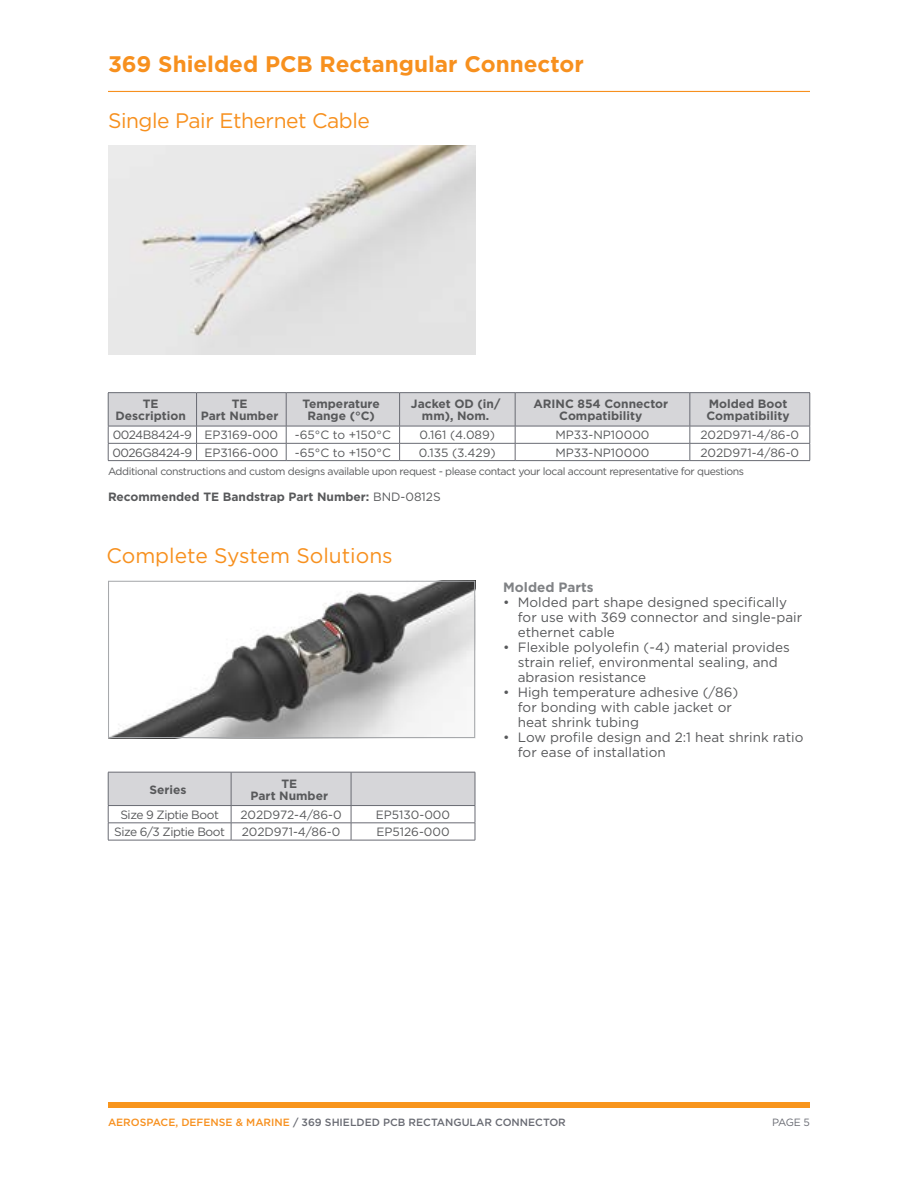
<style>
.page{position:relative;width:918px;height:1188px;background:#fff}
.page>*{position:absolute;margin:0;border:0;box-sizing:border-box;transform-origin:0 0}
.t1{font:700 22.5px "Gotham";color:#f7901e}
.t2{font:21px "Gotham";letter-spacing:-.02em;color:#f7901e}
.t3{font:21px "Gotham";color:#f7901e}
.t4{font:13.5px/15px "Gotham";color:#58595b}
.t5{font:700 13.5px "Gotham";color:#808285}
.t6{font:700 12px/12px "Gotham";color:#58595b;text-align:center}
.t7{font:12px "Gotham";color:#58595b}
.t8{font:12px "Gotham";letter-spacing:-.04em;color:#58595b}
.t9{font:10.5px "Gotham";letter-spacing:-.04em;color:#58595b}
.t10{font:500 10.5px "Gotham";color:#696b73}
.t11{font:10.5px "Gotham";color:#696b73}
.s1{font-weight:400}
.s2{color:#f7901e}
</style>
<div class="page">
<hr style="left:108px;top:91px;width:702px;height:1px;background:#f7901e">
<hr style="left:108px;top:840px;width:123px;height:1px;background:#696b73">
<hr style="left:231px;top:840px;width:120px;height:1px;background:#696b73">
<hr style="left:351px;top:840px;width:124px;height:1px;background:#696b73">
<svg style="left:108px;top:772px;width:368px;height:68px"></svg>
<hr style="left:108px;top:823px;width:123px;height:1px;background:#696b73">
<hr style="left:231px;top:823px;width:120px;height:1px;background:#696b73">
<hr style="left:351px;top:823px;width:124px;height:1px;background:#696b73">
<hr style="left:108px;top:392px;width:89px;height:1px;background:#696b73">
<hr style="left:197px;top:392px;width:89px;height:1px;background:#696b73">
<hr style="left:286px;top:392px;width:114px;height:1px;background:#696b73">
<hr style="left:400px;top:392px;width:115px;height:1px;background:#696b73">
<hr style="left:515px;top:392px;width:175px;height:1px;background:#696b73">
<hr style="left:690px;top:392px;width:120px;height:1px;background:#696b73">
<hr style="left:108px;top:460px;width:89px;height:1px;background:#696b73">
<hr style="left:197px;top:460px;width:89px;height:1px;background:#696b73">
<hr style="left:286px;top:460px;width:114px;height:1px;background:#696b73">
<hr style="left:400px;top:460px;width:115px;height:1px;background:#696b73">
<hr style="left:515px;top:460px;width:175px;height:1px;background:#696b73">
<hr style="left:690px;top:460px;width:120px;height:1px;background:#696b73">
<svg style="left:108px;top:393px;width:703px;height:67px"></svg>
<hr style="left:108px;top:443px;width:89px;height:1px;background:#696b73">
<hr style="left:197px;top:443px;width:89px;height:1px;background:#696b73">
<hr style="left:286px;top:443px;width:114px;height:1px;background:#696b73">
<hr style="left:400px;top:443px;width:115px;height:1px;background:#696b73">
<hr style="left:515px;top:443px;width:175px;height:1px;background:#696b73">
<hr style="left:690px;top:443px;width:120px;height:1px;background:#696b73">
<img style="left:111px;top:583px;width:362px;height:153px">
<div style="left:108px;top:581px;width:367px;height:157px;border:1px solid #a7a9ac"></div>
<img style="left:108px;top:145px;width:367px;height:209px">
<div style="left:108px;top:1102px;width:702px;height:6px;background:#f8951d"></div>
<h1 class="t1" style="left:108px;top:49px;width:477px">369 Shielded PCB Rectangular Connector</h1>
<h2 class="t2" style="left:108px;top:107px;width:264px">Single Pair Ethernet Cable</h2>
<p class="t6" style="left:115px;top:398px;width:72px">TE<br>Description</p>
<p class="t6" style="left:201px;top:398px;width:79px">TE<br>Part Number</p>
<p class="t6" style="left:303px;top:398px;width:79px">Temperature<br>Range (°C)</p>
<p class="t6" style="left:411px;top:398px;width:91px">Jacket OD (in/ mm), Nom.</p>
<p class="t6" style="left:533px;top:398px;width:136px">ARINC 854 Connector<br>Compatibility</p>
<p class="t6" style="left:707px;top:398px;width:85px;text-align:left">Molded Boot<br>Compatibility</p>
<p class="t8" style="left:113px;top:428px;width:167px">0024B8424-9 EP3169-000</p>
<p class="t7" style="left:295px;top:428px;width:98px">-65°C to +150°C</p>
<p class="t7" style="left:420px;top:428px;width:77px">0.161 (4.089)</p>
<p class="t7" style="left:555px;top:428px;width:96px">MP33-NP10000</p>
<p class="t7" style="left:700px;top:428px;width:100px">202D971-4/86-0</p>
<p class="t8" style="left:112px;top:445px;width:167px">0026G8424-9 EP3166-000</p>
<p class="t7" style="left:295px;top:445px;width:98px">-65°C to +150°C</p>
<p class="t7" style="left:419px;top:445px;width:78px">0.135 (3.429)</p>
<p class="t7" style="left:555px;top:445px;width:96px">MP33-NP10000</p>
<p class="t7" style="left:700px;top:445px;width:100px">202D971-4/86-0</p>
<p class="t9" style="left:108px;top:465px;width:638px">Additional constructions and custom designs available upon request - please contact your local account representative for questions</p>
<p class="t6" style="left:108px;top:490px;width:334px">Recommended TE Bandstrap Part Number: <span class="s1">BND-0812S</span></p>
<h2 class="t3" style="left:106px;top:542px;width:288px">Complete System Solutions</h2>
<p class="t6" style="left:149px;top:783px;width:39px">Series</p>
<p class="t6" style="left:251px;top:777px;width:79px">TE<br>Part Number</p>
<p class="t8" style="left:120px;top:807px;width:100px">Size 9 Ziptie Boot</p>
<p class="t7" style="left:240px;top:807px;width:103px">202D972-4/86-0</p>
<p class="t7" style="left:376px;top:807px;width:76px">EP5130-000</p>
<p class="t8" style="left:114px;top:824px;width:112px">Size 6/3 Ziptie Boot</p>
<p class="t7" style="left:242px;top:824px;width:100px">202D971-4/86-0</p>
<p class="t7" style="left:376px;top:824px;width:75px">EP5126-000</p>
<p class="t5" style="left:503px;top:578px;width:92px">Molded Parts</p>
<p class="t4" style="left:518px;top:594px;width:286px;text-indent:-15px">• Molded part shape designed specifically for use with 369 connector and single-pair ethernet cable</p>
<p class="t4" style="left:518px;top:639px;width:274px;text-indent:-15px">• Flexible polyolefin (-4) material provides strain relief, environmental sealing, and abrasion resistance</p>
<p class="t4" style="left:518px;top:684px;width:222px;text-indent:-15px">• High temperature adhesive (/86) for bonding with cable jacket or heat shrink tubing</p>
<p class="t4" style="left:518px;top:729px;width:287px;text-indent:-15px">• Low profile design and 2:1 heat shrink ratio for ease of installation</p>
<p class="t10" style="left:108px;top:1115px;width:459px"><span class="s2">AEROSPACE, DEFENSE &amp; MARINE</span> / 369 SHIELDED PCB RECTANGULAR CONNECTOR</p>
<p class="t11" style="left:772px;top:1115px;width:39px">PAGE 5</p>
</div>
